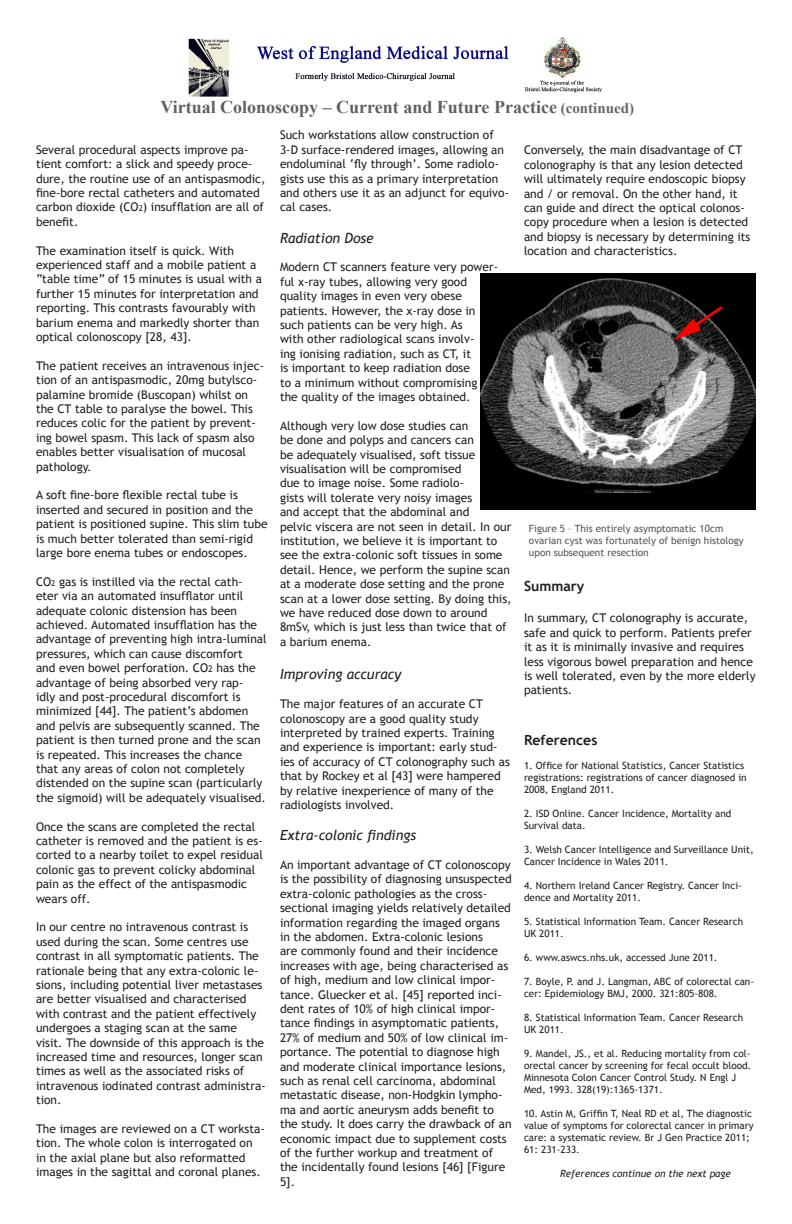
<style>
.page{position:relative;width:792px;height:1224px;background:#fff}
.page>*{position:absolute;margin:0;border:0;box-sizing:border-box;transform-origin:0 0}
.Main_text_paragraph{font:700 18px "Times New Roman";color:#606063}
.Main_text_paragraph-2{font:italic 14px "Trebuchet MS";color:#231f20}
.Main_text_paragraph-3{font:700 14px "Trebuchet MS";color:#231f20}
.Main_text_paragraph-4{font:12px/14.4px "Trebuchet MS";color:#231f20}
.Main_text_paragraph-5{font:10px/12px "Trebuchet MS";color:#231f20}
.Main_text_paragraph-6{font:10px/12px "Trebuchet MS";color:#555658}
.Main_text_paragraph-7{font:italic 10px "Trebuchet MS";color:#231f20}
.s1{font-size:15px;color:#656568}
.s2{font-size:8px}
.s3{font-size:9px}
</style>
<div class="page">
<img style="left:188px;top:37px;width:414px;height:60px">
<img style="left:480px;top:273px;width:276px;height:237px">
<p class="Main_text_paragraph" style="left:160px;top:96px;width:475px">Virtual Colonoscopy – Current and Future Practice <span class="s1">(continued)</span></p>
<p class="Main_text_paragraph-4" style="left:36px;top:142px;width:231px">Several procedural aspects improve pa&shy;tient comfort: a slick and speedy proce&shy;dure, the routine use of an antispasmodic, fine-bore rectal catheters and automated carbon dioxide (CO<span class="s2">2</span>) insufflation are all of benefit.</p>
<p class="Main_text_paragraph-4" style="left:36px;top:243px;width:228px">The examination itself is quick. With experienced staff and a mobile patient a “table time” of 15 minutes is usual with a further 15 minutes for interpretation and reporting. This contrasts favourably with barium enema and markedly shorter than optical colonoscopy [28, 43].</p>
<p class="Main_text_paragraph-4" style="left:36px;top:358px;width:230px">The patient receives an intravenous injec&shy;tion of an antispasmodic, 20mg butylsco&shy;palamine bromide (Buscopan) whilst on the CT table to paralyse the bowel. This reduces colic for the patient by prevent&shy;ing bowel spasm. This lack of spasm also enables better visualisation of mucosal pathology.</p>
<p class="Main_text_paragraph-4" style="left:36px;top:488px;width:233px">A soft fine-bore flexible rectal tube is inserted and secured in position and the patient is positioned supine. This slim tube is much better tolerated than semi-rigid large bore enema tubes or endoscopes.</p>
<p class="Main_text_paragraph-4" style="left:36px;top:574px;width:232px">CO<span class="s2">2</span> gas is instilled via the rectal cath&shy;eter via an automated insufflator until adequate colonic distension has been achieved. Automated insufflation has the advantage of preventing high intra-luminal pressures, which can cause discomfort<br>and even bowel perforation. CO<span class="s3">2</span> has the advantage of being absorbed very rap-<br>idly and post-procedural discomfort is minimized [44]. The patient’s abdomen and pelvis are subsequently scanned. The patient is then turned prone and the scan is repeated. This increases the chance that any areas of colon not completely distended on the supine scan (particularly the sigmoid) will be adequately visualised.</p>
<p class="Main_text_paragraph-4" style="left:36px;top:819px;width:228px">Once the scans are completed the rectal catheter is removed and the patient is es&shy;corted to a nearby toilet to expel residual colonic gas to prevent colicky abdominal pain as the effect of the antispasmodic wears off.</p>
<p class="Main_text_paragraph-4" style="left:36px;top:920px;width:231px">In our centre no intravenous contrast is used during the scan. Some centres use contrast in all symptomatic patients. The rationale being that any extra-colonic le&shy;sions, including potential liver metastases are better visualised and characterised with contrast and the patient effectively undergoes a staging scan at the same visit. The downside of this approach is the increased time and resources, longer scan times as well as the associated risks of intravenous iodinated contrast administra&shy;tion.</p>
<p class="Main_text_paragraph-4" style="left:36px;top:1122px;width:230px">The images are reviewed on a CT worksta&shy;tion. The whole colon is interrogated on in the axial plane but also reformatted images in the sagittal and coronal planes.</p>
<p class="Main_text_paragraph-4" style="left:280px;top:128px;width:231px">Such workstations allow construction of 3-D surface-rendered images, allowing an endoluminal ‘fly through’. Some radiolo&shy;gists use this as a primary interpretation and others use it as an adjunct for equivo&shy;cal cases.</p>
<p class="Main_text_paragraph-2" style="left:280px;top:229px;width:95px">Radiation Dose</p>
<p class="Main_text_paragraph-4" style="left:280px;top:260px;width:220px">Modern CT scanners feature very power&shy;ful x-ray tubes, allowing very good quality images in even very obese patients. However, the x-ray dose in such patients can be very high. As<br>with other radiological scans involv-<br>ing ionising radiation, such as CT, it<br>is important to keep radiation dose<br>to a minimum without compromising the quality of the images obtained.</p>
<p class="Main_text_paragraph-4" style="left:280px;top:418px;width:233px">Although very low dose studies can<br>be done and polyps and cancers can<br>be adequately visualised, soft tissue visualisation will be compromised<br>due to image noise. Some radiolo-<br>gists will tolerate very noisy images<br>and accept that the abdominal and<br>pelvic viscera are not seen in detail. In our institution, we believe it is important to see the extra-colonic soft tissues in some detail. Hence, we perform the supine scan at a moderate dose setting and the prone scan at a lower dose setting. By doing this, we have reduced dose down to around 8mSv, which is just less than twice that of a barium enema.</p>
<p class="Main_text_paragraph-2" style="left:280px;top:666px;width:123px">Improving accuracy</p>
<p class="Main_text_paragraph-4" style="left:280px;top:697px;width:231px">The major features of an accurate CT colonoscopy are a good quality study interpreted by trained experts. Training and experience is important: early stud&shy;ies of accuracy of CT colonography such as that by Rockey et al [43] were hampered by relative inexperience of many of the radiologists involved.</p>
<p class="Main_text_paragraph-2" style="left:280px;top:827px;width:138px">Extra-colonic findings</p>
<p class="Main_text_paragraph-4" style="left:280px;top:858px;width:233px">An important advantage of CT colonoscopy is the possibility of diagnosing unsuspected extra-colonic pathologies as the cross&shy;sectional imaging yields relatively detailed information regarding the imaged organs in the abdomen. Extra-colonic lesions<br>are commonly found and their incidence increases with age, being characterised as of high, medium and low clinical impor&shy;tance. Gluecker et al. [45] reported inci&shy;dent rates of 10% of high clinical impor&shy;tance findings in asymptomatic patients, 27% of medium and 50% of low clinical im&shy;portance. The potential to diagnose high and moderate clinical importance lesions, such as renal cell carcinoma, abdominal metastatic disease, non-Hodgkin lympho&shy;ma and aortic aneurysm adds benefit to the study. It does carry the drawback of an economic impact due to supplement costs of the further workup and treatment of the incidentally found lesions [46] [Figure 5].</p>
<p class="Main_text_paragraph-4" style="left:524px;top:143px;width:228px">Conversely, the main disadvantage of CT colonography is that any lesion detected will ultimately require endoscopic biopsy and / or removal. On the other hand, it can guide and direct the optical colonos&shy;copy procedure when a lesion is detected and biopsy is necessary by determining its location and characteristics.</p>
<p class="Main_text_paragraph-6" style="left:529px;top:522px;width:216px">Figure 5 – This entirely asymptomatic 10cm ovarian cyst was fortunately of benign histology upon subsequent resection</p>
<p class="Main_text_paragraph-3" style="left:524px;top:578px;width:62px">Summary</p>
<p class="Main_text_paragraph-4" style="left:524px;top:611px;width:233px">In summary, CT colonography is accurate, safe and quick to perform. Patients prefer it as it is minimally invasive and requires less vigorous bowel preparation and hence is well tolerated, even by the more elderly patients.</p>
<p class="Main_text_paragraph-3" style="left:524px;top:731px;width:75px">References</p>
<p class="Main_text_paragraph-5" style="left:524px;top:760px;width:224px">1. Office for National Statistics, Cancer Statistics registrations: registrations of cancer diagnosed in<br>2008, England 2011.</p>
<p class="Main_text_paragraph-5" style="left:524px;top:808px;width:209px">2. ISD Online. Cancer Incidence, Mortality and<br>Survival data.</p>
<p class="Main_text_paragraph-5" style="left:524px;top:844px;width:231px">3. Welsh Cancer Intelligence and Surveillance Unit,<br>Cancer Incidence in Wales 2011.</p>
<p class="Main_text_paragraph-5" style="left:524px;top:880px;width:219px">4. Northern Ireland Cancer Registry. Cancer Inci&shy;dence and Mortality 2011.</p>
<p class="Main_text_paragraph-5" style="left:524px;top:916px;width:221px">5. Statistical Information Team. Cancer Research<br>UK 2011.</p>
<p class="Main_text_paragraph-5" style="left:524px;top:952px;width:195px">6. www.aswcs.nhs.uk, accessed June 2011.</p>
<p class="Main_text_paragraph-5" style="left:524px;top:976px;width:232px">7. Boyle, P. and J. Langman, ABC of colorectal can&shy;cer: Epidemiology BMJ, 2000. 321:805-808.</p>
<p class="Main_text_paragraph-5" style="left:524px;top:1012px;width:221px">8. Statistical Information Team. Cancer Research<br>UK 2011.</p>
<p class="Main_text_paragraph-5" style="left:524px;top:1048px;width:229px">9. Mandel, JS., et al. Reducing mortality from col&shy;orectal cancer by screening for fecal occult blood.<br>Minnesota Colon Cancer Control Study. N Engl J Med, 1993. 328(19):1365-1371.</p>
<p class="Main_text_paragraph-5" style="left:524px;top:1108px;width:231px">10. Astin M, Griffin T, Neal RD et al, The diagnostic value of symptoms for colorectal cancer in primary care: a systematic review. Br J Gen Practice 2011; 61: 231-233.</p>
<p class="Main_text_paragraph-7" style="left:560px;top:1167px;width:172px">References continue on the next page</p>
</div>
